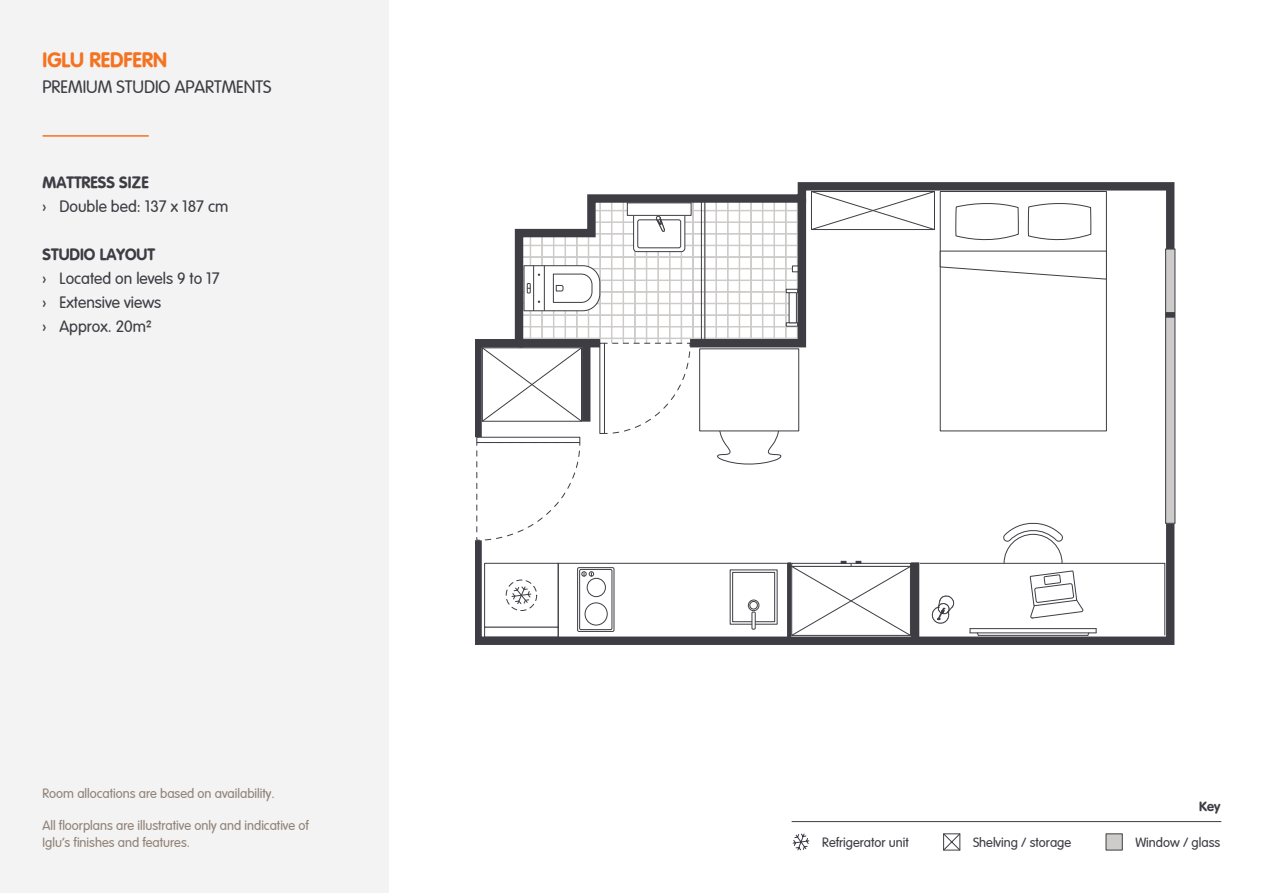
<style>
.page{position:relative;width:1263px;height:893px;background:#fff}
.page>*{position:absolute;margin:0;border:0;box-sizing:border-box;transform-origin:0 0}
.t1{font:700 21px "Vag";color:#f47321}
.t2{font:300 18px "Vag";color:#3e3d44}
.t3{font:300 16.5px "Vag";color:#3e3d44}
.t4{font:700 16.5px "Vag";color:#3e3d44}
.t5{font:300 13.5px/16.2px "Vag";color:#918378}
.t6{font:300 13.5px "Vag";color:#3e3d44}
.t7{font:700 13.5px "Vag";color:#3e3d44}
</style>
<div class="page">
<div style="left:0;top:0;width:389px;height:893px;background:#f3f3f3"></div>
<hr style="left:43px;top:135px;width:106px;height:2px;background:#f47321">
<svg style="left:475px;top:182px;width:701px;height:463px"></svg>
<div style="left:1165px;top:249px;width:10px;height:274px;background:#ceccca"></div>
<div style="left:1165px;top:249px;width:10px;height:275px;border:1px solid #3e3d44"></div>
<div style="left:911px;top:562px;width:8px;height:79px;background:#3e3d44"></div>
<hr style="left:788px;top:562px;width:3px;height:79px;background:#3e3d44">
<div style="left:1165px;top:312px;width:10px;height:6px;background:#3e3d44"></div>
<svg style="left:476px;top:190px;width:689px;height:446px"></svg>
<hr style="left:792px;top:821px;width:429px;height:1px;background:#3e3d44">
<div style="left:1106px;top:833px;width:17px;height:17px;background:#ceccca;border:1px solid #3e3d44"></div>
<svg style="left:943px;top:833px;width:18px;height:18px"></svg>
<svg style="left:792px;top:833px;width:18px;height:18px"></svg>
<p class="t1" style="left:43px;top:48px;width:126px">IGLU REDFERN</p>
<p class="t2" style="left:43px;top:76px;width:231px">PREMIUM STUDIO APARTMENTS</p>
<p class="t4" style="left:43px;top:173px;width:108px">MATTRESS SIZE</p>
<p class="t3" style="left:43px;top:197px;width:187px">› Double bed: 137 x 187 cm</p>
<p class="t4" style="left:43px;top:245px;width:114px">STUDIO LAYOUT</p>
<p class="t3" style="left:43px;top:269px;width:179px">› Located on levels 9 to 17</p>
<p class="t3" style="left:43px;top:293px;width:120px">› Extensive views</p>
<p class="t3" style="left:43px;top:317px;width:111px">› Approx. 20m²</p>
<p class="t5" style="left:43px;top:785px;width:234px">Room allocations are based on availability.</p>
<p class="t5" style="left:43px;top:818px;width:268px">All floorplans are illustrative only and indicative of<br>Iglu’s finishes and features.</p>
<p class="t7" style="left:1199px;top:798px;width:23px">Key</p>
<p class="t6" style="left:822px;top:835px;width:88px">Refrigerator unit</p>
<p class="t6" style="left:973px;top:835px;width:100px">Shelving / storage</p>
<p class="t6" style="left:1135px;top:835px;width:86px">Window / glass</p>
</div>
